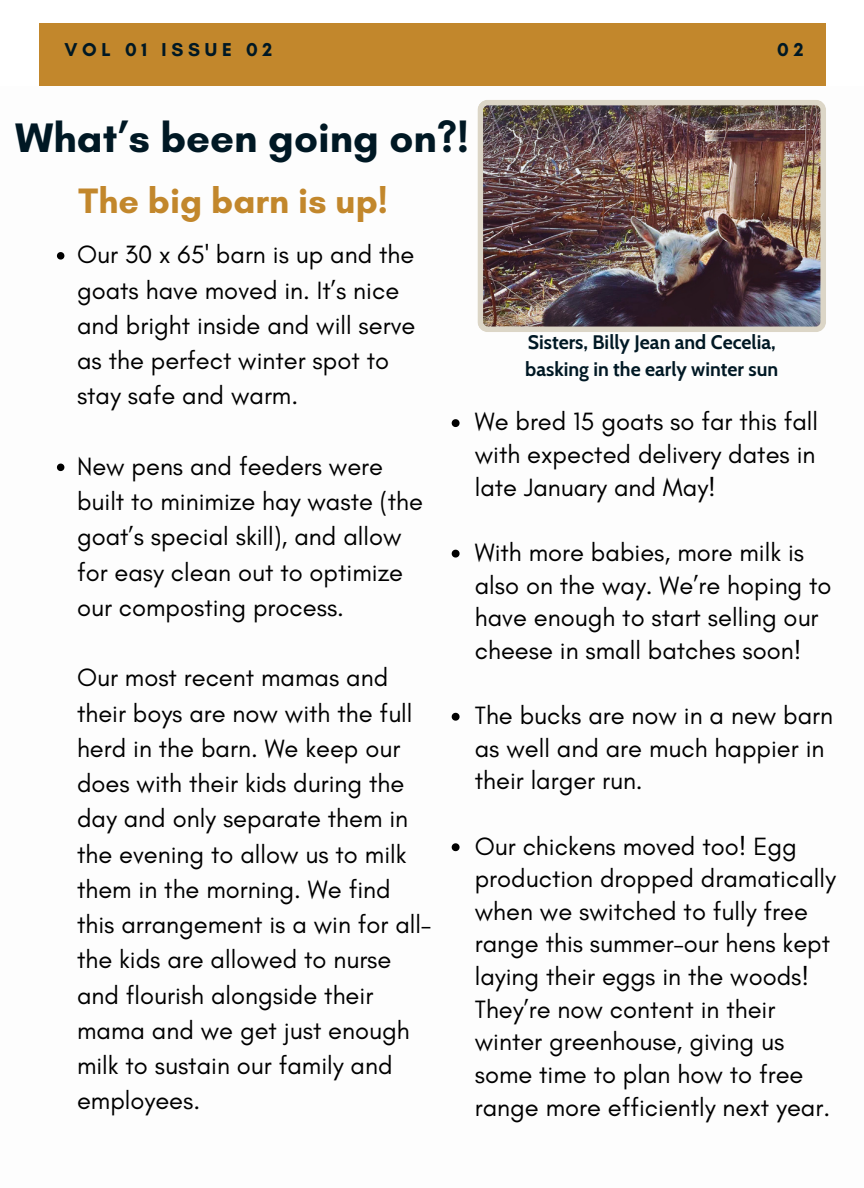
<style>
.page{position:relative;width:864px;height:1188px;background:#fff}
.page>*{position:absolute;margin:0;border:0;box-sizing:border-box;transform-origin:0 0}
.t1{font:700 42px "Glacial Indifference";color:#001824}
.t2{font:700 36px "Glacial Indifference";color:#c2872c}
.t3{font:25.5px/35.2px "Glacial Indifference";color:#000}
.t4{font:700 19.5px/27px "Cabin";color:#001824}
.t5{font:700 19.05px "Glacial Indifference";letter-spacing:.25em;color:#001824}
</style>
<div class="page">
<div style="left:40px;top:23px;width:786px;height:63px;background:#c2872c"></div>
<img style="left:477px;top:100px;width:349px;height:232px">
<svg style="left:57px;top:252px;width:7px;height:8px"></svg>
<svg style="left:57px;top:464px;width:7px;height:7px"></svg>
<svg style="left:452px;top:419px;width:8px;height:8px"></svg>
<svg style="left:452px;top:550px;width:8px;height:8px"></svg>
<svg style="left:452px;top:713px;width:8px;height:8px"></svg>
<svg style="left:452px;top:843px;width:8px;height:8px"></svg>
<p class="t5" style="left:64px;top:37px;width:209px">VOL 01 ISSUE 02</p>
<p class="t5" style="left:777px;top:37px;width:28px">02</p>
<p class="t1" style="left:15px;top:112px;width:455px">What’s been going on?!</p>
<p class="t2" style="left:79px;top:179px;width:311px">The big barn is up!</p>
<p class="t3" style="left:77px;top:237px;width:340px">Our 30 x 65' barn is up and the goats have moved in. It’s nice and bright inside and will serve as the perfect winter spot to stay safe and warm.</p>
<p class="t3" style="left:77px;top:448px;width:347px">New pens and feeders were built to minimize hay waste (the goat’s special skill), and allow for easy clean out to optimize our composting process.</p>
<p class="t3" style="left:77px;top:660px;width:356px">Our most recent mamas and their boys are now with the full herd in the barn. We keep our does with their kids during the day and only separate them in the evening to allow us to milk them in the morning. We find this arrangement is a win for all– the kids are allowed to nurse and flourish alongside their mama and we get just enough milk to sustain our family and employees.</p>
<p class="t4" style="left:525px;top:329px;width:254px">Sisters, Billy Jean and Cecelia, basking in the early winter sun</p>
<p class="t3" style="left:475px;top:405px;width:345px;line-height:32.7px;text-align:justify">We bred 15 goats so far this fall with expected delivery dates in late January and May!</p>
<p class="t3" style="left:475px;top:536px;width:358px;line-height:32.7px">With more babies, more milk is also on the way. We’re hoping to have enough to start selling our cheese in small batches soon!</p>
<p class="t3" style="left:475px;top:699px;width:360px;line-height:32.7px">The bucks are now in a new barn as well and are much happier in their larger run.</p>
<p class="t3" style="left:475px;top:829px;width:363px;line-height:32.7px">Our chickens moved too! Egg production dropped dramatically when we switched to fully free range this summer–our hens kept laying their eggs in the woods!<br>They’re now content in their winter greenhouse, giving us some time to plan how to free range more efficiently next year.</p>
</div>
